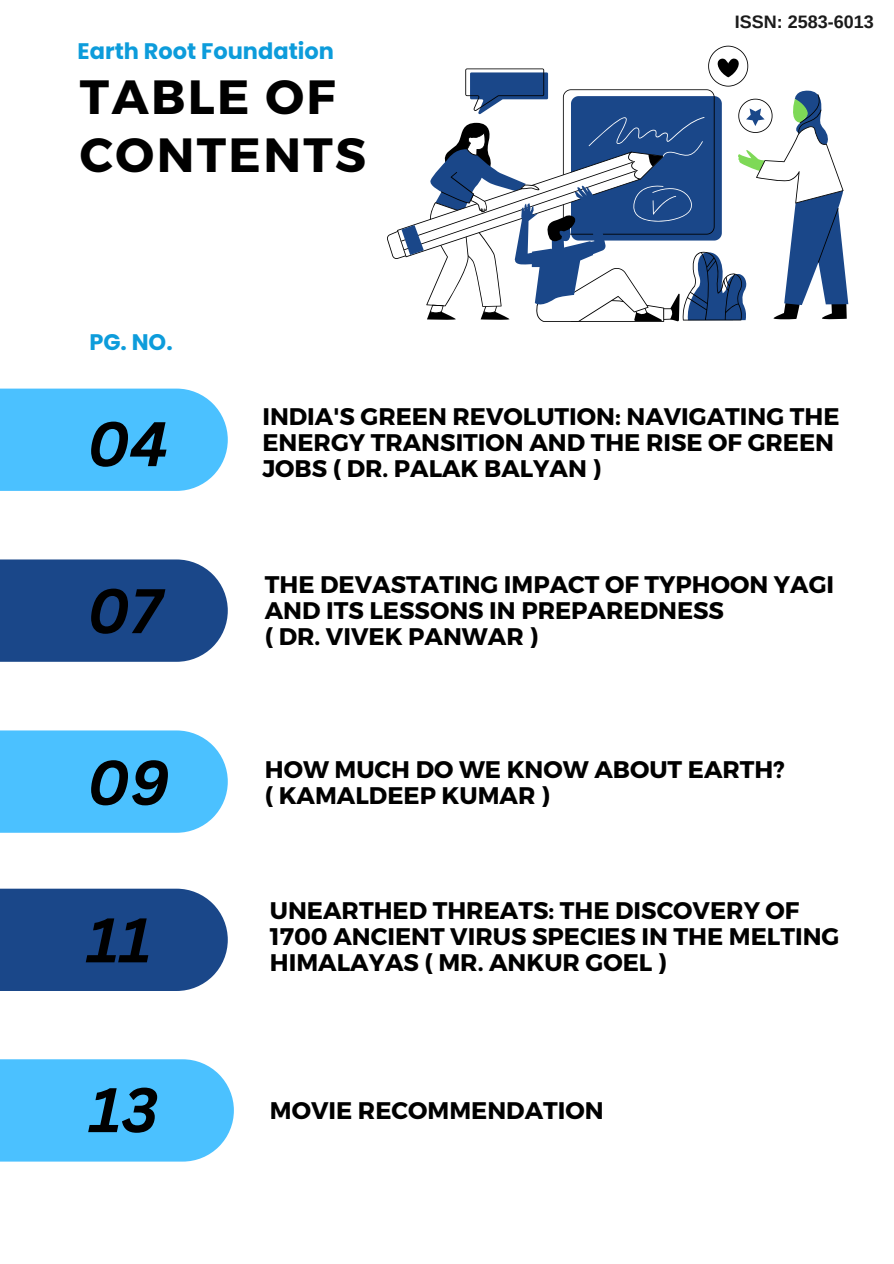
<style>
.page{position:relative;width:894px;height:1264px;background:#fff}
.page>*{position:absolute;margin:0;border:0;box-sizing:border-box;transform-origin:0 0}
.t1{font:italic 700 61.5px "Canva Sans";color:#000}
.t2{font:700 48px/57.3px "Montserrat";letter-spacing:.05em;color:#000}
.t3{font:700 24px/25.8px "Montserrat";color:#000}
.t4{font:700 22.5px "Poppins";color:#0d9cdb}
.t5{font:700 18px "Arimo";color:#1b1b1b}
</style>
<div class="page">
<svg style="left:387px;top:46px;width:461px;height:275px"></svg>
<div style="left:0;top:388px;width:227px;height:103px;background:#4bc1ff"></div>
<div style="left:0;top:559px;width:228px;height:102px;background:#1a4789"></div>
<div style="left:0;top:730px;width:227px;height:102px;background:#4bc1ff"></div>
<div style="left:0;top:1059px;width:234px;height:102px;background:#4bc1ff"></div>
<div style="left:0;top:888px;width:228px;height:103px;background:#1a4789"></div>
<p class="t4" style="left:78px;top:36px;width:258px">Earth Root Foundation</p>
<h2 class="t2" style="left:80px;top:66px;width:287px">TABLE OF<br>CONTENTS</h2>
<p class="t4" style="left:89px;top:327px;width:85px">PG. NO.</p>
<p class="t5" style="left:734px;top:12px;width:140px">ISSN: 2583-6013</p>
<h1 class="t1" style="left:87px;top:400px;width:83px">04</h1>
<h1 class="t1" style="left:87px;top:567px;width:76px">07</h1>
<h1 class="t1" style="left:87px;top:739px;width:84px">09</h1>
<h1 class="t1" style="left:87px;top:896px;width:66px">11</h1>
<h1 class="t1" style="left:89px;top:1066px;width:70px">13</h1>
<p class="t3" style="left:262px;top:402px;width:578px">INDIA'S GREEN REVOLUTION: NAVIGATING THE<br>ENERGY TRANSITION AND THE RISE OF GREEN<br>JOBS ( DR. PALAK BALYAN )</p>
<p class="t3" style="left:265px;top:570px;width:570px">THE DEVASTATING IMPACT OF TYPHOON YAGI<br>AND ITS LESSONS IN PREPAREDNESS<br>( DR. VIVEK PANWAR )</p>
<p class="t3" style="left:265px;top:755px;width:521px">HOW MUCH DO WE KNOW ABOUT EARTH? ( KAMALDEEP KUMAR )</p>
<p class="t3" style="left:270px;top:896px;width:571px">UNEARTHED THREATS: THE DISCOVERY OF<br>1700 ANCIENT VIRUS SPECIES IN THE MELTING<br>HIMALAYAS ( MR. ANKUR GOEL )</p>
<p class="t3" style="left:270px;top:1096px;width:335px">MOVIE RECOMMENDATION</p>
</div>
